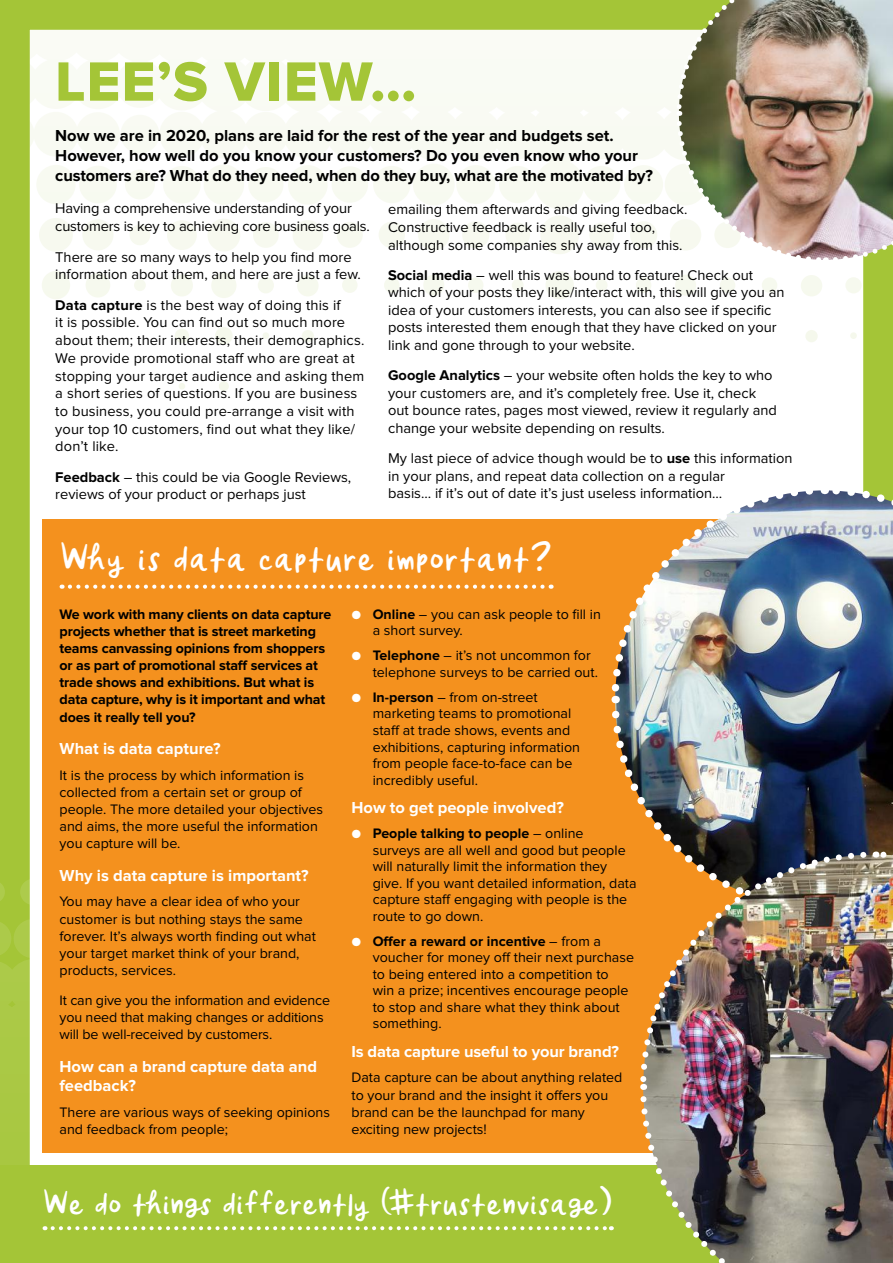
<style>
.page{position:relative;width:893px;height:1263px;background:#fff}
.page>*{position:absolute;margin:0;border:0;box-sizing:border-box;transform-origin:0 0}
.t1{font:57.45px "Proxima Nova Extrabld";letter-spacing:.02em;color:#a4c537}
.t2{font:42px "Orange Juice";letter-spacing:-.02em;color:#fff}
.t3{font:37.5px "Orange Juice";letter-spacing:-.03em;color:#fff}
.t4{font:700 16.5px/19.8px "Proxima Nova";color:#000}
.t5{font:700 16.5px/19.8px "Proxima Nova";color:#fff}
.t6{font:14.7px/17.7px "Proxima Nova";color:#000}
.t7{font:14.25px/16.5px "Proxima Nova";color:#000}
.t8{font:700 14.25px/17.1px "Proxima Nova";letter-spacing:-.01em;color:#000}
.s1{font-weight:700}
.s2{color:#fff}
</style>
<div class="page">
<svg style="left:31px;top:59px;width:831px;height:332px"></svg>
<div style="left:0;top:0;width:893px;height:1263px;border:30px solid #a4c537"></div>
<svg style="left:0;top:793px;width:637px;height:372px"></svg>
<div style="left:43px;top:519px;width:807px;height:633px;background:#f4911e"></div>
<svg style="left:70px;top:585px;width:482px;height:4px"></svg>
<svg style="left:611px;top:599px;width:26px;height:101px"></svg>
<svg style="left:612px;top:706px;width:25px;height:87px"></svg>
<div style="left:0;top:1165px;width:893px;height:98px;background:#a4c537"></div>
<svg style="left:53px;top:1226px;width:559px;height:4px"></svg>
<img style="left:637px;top:483px;width:256px;height:780px">
<img style="left:674px;top:0;width:219px;height:265px">
<h1 class="t1" style="left:55px;top:55px;width:363px">LEE’S VIEW…</h1>
<p class="t4" style="left:55px;top:126px;width:599px">Now we are in 2020, plans are laid for the rest of the year and budgets set.<br>However, how well do you know your customers? Do you even know who your customers are? What do they need, when do they buy, what are the motivated by?</p>
<p class="t6" style="left:55px;top:200px;width:316px">Having a comprehensive understanding of your customers is key to achieving core business goals.</p>
<p class="t6" style="left:55px;top:248px;width:307px">There are so many ways to help you find more information about them, and here are just a few.</p>
<p class="t6" style="left:55px;top:297px;width:311px"><span class="s1">Data capture</span> is the best way of doing this if<br>it is possible. You can find out so much more about them; their interests, their demographics.<br>We provide promotional staff who are great at stopping your target audience and asking them a short series of questions. If you are business to business, you could pre-arrange a visit with your top 10 customers, find out what they like/ don’t like.</p>
<p class="t6" style="left:55px;top:469px;width:297px"><span class="s1">Feedback</span> – this could be via Google Reviews, reviews of your product or perhaps just</p>
<p class="t6" style="left:388px;top:201px;width:301px">emailing them afterwards and giving feedback.<br>Constructive feedback is really useful too, although some companies shy away from this.</p>
<p class="t6" style="left:388px;top:267px;width:398px"><span class="s1">Social media</span> – well this was bound to feature! Check out which of your posts they like/interact with, this will give you an idea of your customers interests, you can also see if specific posts interested them enough that they have clicked on your link and gone through to your website.</p>
<p class="t6" style="left:388px;top:367px;width:390px"><span class="s1">Google Analytics</span> – your website often holds the key to who your customers are, and it’s completely free. Use it, check out bounce rates, pages most viewed, review it regularly and change your website depending on results.</p>
<p class="t6" style="left:388px;top:450px;width:406px">My last piece of advice though would be to <span class="s1">use</span> this information in your plans, and repeat data collection on a regular<br>basis… if it’s out of date it’s just useless information…</p>
<h2 class="t2" style="left:60px;top:538px;width:495px">Why is data capture important?</h2>
<p class="t8" style="left:60px;top:606px;width:273px">We work with many clients on data capture projects whether that is street marketing teams canvassing opinions from shoppers or as part of promotional staff services at trade shows and exhibitions. But what is data capture, why is it important and what does it really tell you?</p>
<p class="t5" style="left:60px;top:739px;width:163px">What is data capture?</p>
<p class="t7" style="left:60px;top:767px;width:265px;line-height:17.1px">It is the process by which information is collected from a certain set or group of people. The more detailed your objectives and aims, the more useful the information you capture will be.</p>
<p class="t5" style="left:60px;top:866px;width:251px">Why is data capture is important?</p>
<p class="t7" style="left:60px;top:894px;width:258px;line-height:17.1px">You may have a clear idea of who your customer is but nothing stays the same forever. It’s always worth finding out what your target market think of your brand, products, services.</p>
<p class="t7" style="left:60px;top:992px;width:272px;line-height:17.1px">It can give you the information and evidence you need that making changes or additions will be well-received by customers.</p>
<p class="t5" style="left:60px;top:1057px;width:259px">How can a brand capture data and feedback?</p>
<p class="t7" style="left:60px;top:1104px;width:272px;line-height:17.1px">There are various ways of seeking opinions and feedback from people;</p>
<p class="t7" style="left:373px;top:606px;width:230px;text-indent:-21px"><span class="s2">●</span> <span class="s1">Online</span> – you can ask people to fill in a short survey.</p>
<p class="t7" style="left:373px;top:648px;width:227px;text-indent:-21px"><span class="s2">●</span> <span class="s1">Telephone</span> – it’s not uncommon for telephone surveys to be carried out.</p>
<p class="t7" style="left:373px;top:689px;width:209px;text-indent:-21px"><span class="s2">●</span> <span class="s1">In-person</span> – from on-street marketing teams to promotional staff at trade shows, events and exhibitions, capturing information from people face-to-face can be incredibly useful.</p>
<p class="t5" style="left:351px;top:798px;width:214px">How to get people involved?</p>
<p class="t7" style="left:373px;top:826px;width:265px;text-indent:-21px"><span class="s2">●</span> <span class="s1">People talking to people</span> – online<br>surveys are all well and good but people will naturally limit the information they give. If you want detailed information, data capture staff engaging with people is the route to go down.</p>
<p class="t7" style="left:373px;top:933px;width:263px;text-indent:-21px"><span class="s2">●</span> <span class="s1">Offer a reward or incentive</span> – from a voucher for money off their next purchase to being entered into a competition to<br>win a prize; incentives encourage people to stop and share what they think about something.</p>
<p class="t5" style="left:351px;top:1042px;width:269px">Is data capture useful to your brand?</p>
<p class="t7" style="left:351px;top:1070px;width:273px;line-height:17.2px">Data capture can be about anything related to your brand and the insight it offers you brand can be the launchpad for many exciting new projects!</p>
<h3 class="t3" style="left:43px;top:1185px;width:572px">We do things differently (#trustenvisage)</h3>
</div>
